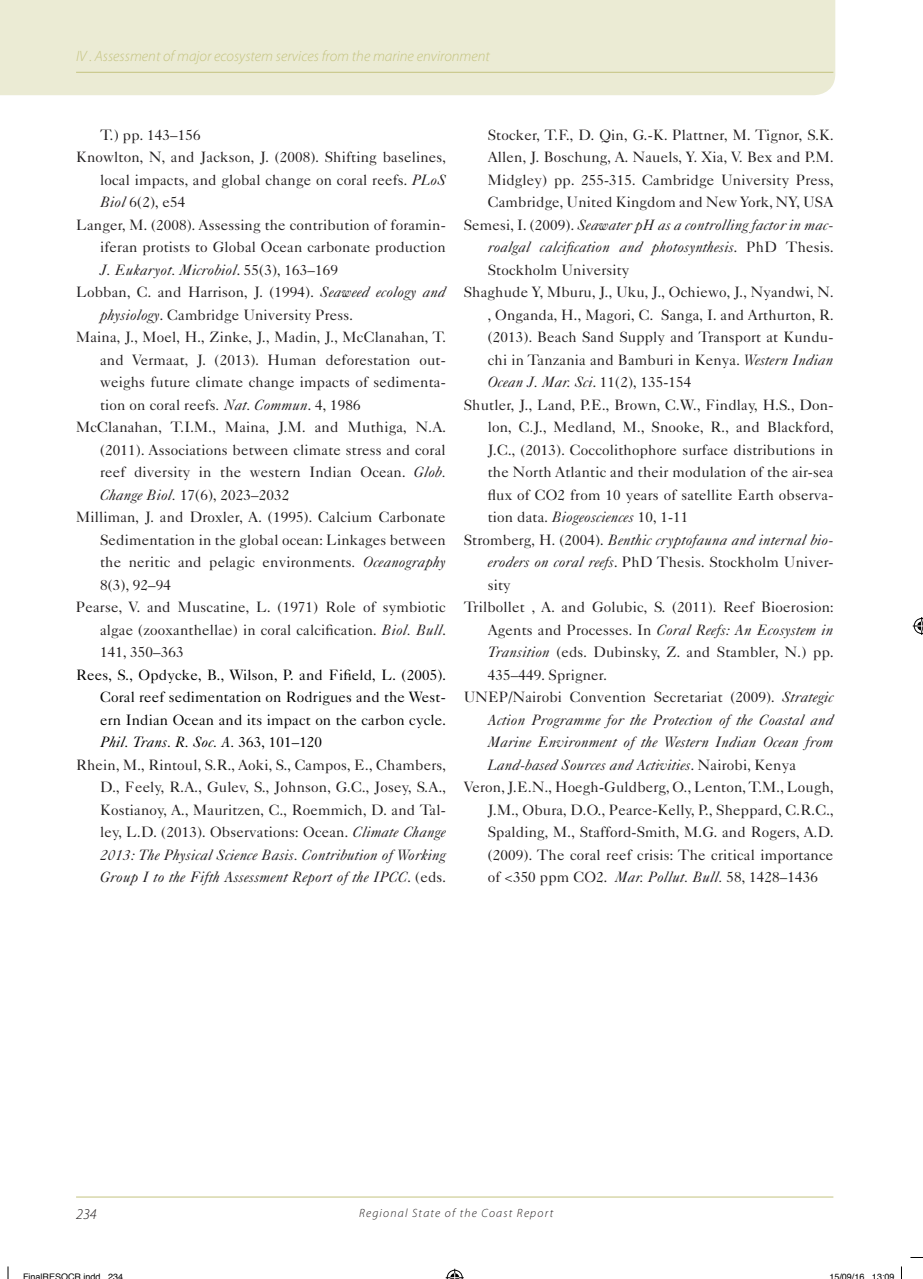
<style>
.page{position:relative;width:923px;height:1279px;background:#fff}
.page>*{position:absolute;margin:0;border:0;box-sizing:border-box;transform-origin:0 0}
.t1{font:15px "Caslon 540 LT Std";letter-spacing:.01em;color:#231f20}
.t2{font:italic 15px "Caslon 540 LT Std";letter-spacing:.01em;color:#231f20}
.t3{font:15px "Caslon 540 LT Std";letter-spacing:.01em;color:#000}
.t4{font:italic 300 15px "Myriad Pro";color:#c4c380}
.t5{font:italic 15px "Caslon 540 LT Std";letter-spacing:.01em;color:#000}
.t6{font:italic 300 15px "Myriad Pro";color:#231f20}
.t7{font:italic 300 12px "Myriad Pro";letter-spacing:.1em;color:#231f20}
.t8{font:9px "Helvetica";color:#000}
.s1{font-style:italic}
.s2{font-style:normal}
</style>
<div class="page">
<div style="left:0;top:0;width:835px;height:95px;background:#ebebd4"></div>
<hr style="left:76px;top:72px;width:757px;height:1px;background:#c4c380">
<hr style="left:76px;top:1197px;width:757px;height:1px;background:#c4c380">
<svg style="left:910px;top:1257px;width:12px;height:1px"></svg>
<svg style="left:7px;top:1266px;width:2px;height:13px"></svg>
<svg style="left:901px;top:1266px;width:1px;height:13px"></svg>
<svg style="left:445px;top:1269px;width:18px;height:10px"></svg>
<svg style="left:912px;top:617px;width:10px;height:18px"></svg>
<p class="t4" style="left:76px;top:47px;width:415px">IV . Assessment of major ecosystem services from the marine environment</p>
<p class="t1" style="left:100px;top:126px;width:102px">T.) pp. 143–156</p>
<p class="t1" style="left:76px;top:148px;width:371px">Knowlton, N, and Jackson, J. (2008). Shifting baselines,</p>
<p class="t1" style="left:100px;top:171px;width:347px">local impacts, and global change on coral reefs. <span class="s1">PLoS</span></p>
<p class="t1" style="left:100px;top:193px;width:87px"><span class="s1">Biol</span> 6(2), e54</p>
<p class="t1" style="left:76px;top:216px;width:371px">Langer, M. (2008). Assessing the contribution of foramin-</p>
<p class="t1" style="left:100px;top:238px;width:347px">iferan protists to Global Ocean carbonate production</p>
<p class="t2" style="left:100px;top:261px;width:239px">J. Eukaryot. Microbiol<span class="s2">. 55(3), 163–169</span></p>
<p class="t1" style="left:76px;top:283px;width:371px">Lobban, C. and Harrison, J. (1994). <span class="s1">Seaweed ecology and</span></p>
<p class="t1" style="left:100px;top:306px;width:255px"><span class="s1">physiology</span>. Cambridge University Press.</p>
<p class="t1" style="left:76px;top:328px;width:371px">Maina, J., Moel, H., Zinke, J., Madin, J., McClanahan, T.</p>
<p class="t1" style="left:100px;top:351px;width:347px">and Vermaat, J. (2013). Human deforestation out-</p>
<p class="t1" style="left:100px;top:373px;width:347px">weighs future climate change impacts of sedimenta-</p>
<p class="t1" style="left:100px;top:396px;width:262px">tion on coral reefs<span class="s1">. Nat. Commun</span>. 4, 1986</p>
<p class="t1" style="left:76px;top:418px;width:372px">McClanahan, T.I.M., Maina, J.M. and Muthiga, N.A.</p>
<p class="t1" style="left:100px;top:441px;width:347px">(2011). Associations between climate stress and coral</p>
<p class="t1" style="left:100px;top:463px;width:347px">reef diversity in the western Indian Ocean. <span class="s1">Glob.</span></p>
<p class="t1" style="left:100px;top:486px;width:191px"><span class="s1">Change Biol.</span> 17(6), 2023–2032</p>
<p class="t1" style="left:76px;top:508px;width:371px">Milliman, J. and Droxler, A. (1995). Calcium Carbonate</p>
<p class="t1" style="left:100px;top:531px;width:347px">Sedimentation in the global ocean: Linkages between</p>
<p class="t1" style="left:100px;top:553px;width:347px">the neritic and pelagic environments<span class="s1">. Oceanography</span></p>
<p class="t1" style="left:100px;top:576px;width:72px">8(3), 92–94</p>
<p class="t1" style="left:76px;top:598px;width:371px">Pearse, V. and Muscatine, L. (1971) Role of symbiotic</p>
<p class="t1" style="left:100px;top:621px;width:347px">algae (zooxanthellae) in coral calcification. <span class="s1">Biol. Bull</span>.</p>
<p class="t1" style="left:100px;top:643px;width:85px">141, 350–363</p>
<p class="t3" style="left:76px;top:666px;width:372px">Rees, S., Opdycke, B., Wilson, P. and Fifield, L. (2005).</p>
<p class="t3" style="left:100px;top:688px;width:347px">Coral reef sedimentation on Rodrigues and the West-</p>
<p class="t3" style="left:100px;top:711px;width:348px">ern Indian Ocean and its impact on the carbon cycle.</p>
<p class="t5" style="left:100px;top:733px;width:223px">Phil. Trans. R. Soc. A. <span class="s2">363, 101–120</span></p>
<p class="t1" style="left:76px;top:756px;width:371px">Rhein, M., Rintoul, S.R., Aoki, S., Campos, E., Chambers,</p>
<p class="t1" style="left:100px;top:778px;width:348px">D., Feely, R.A., Gulev, S., Johnson, G.C., Josey, S.A.,</p>
<p class="t1" style="left:100px;top:801px;width:347px">Kostianoy, A., Mauritzen, C., Roemmich, D. and Tal-</p>
<p class="t1" style="left:100px;top:823px;width:347px">ley, L.D. (2013). Observations: Ocean. <span class="s1">Climate Change</span></p>
<p class="t2" style="left:100px;top:846px;width:347px">2013: The Physical Science Basis. Contribution of Working</p>
<p class="t2" style="left:100px;top:868px;width:347px">Group I to the Fifth Assessment Report of the IPCC<span class="s2">. (eds.</span></p>
<p class="t1" style="left:487px;top:126px;width:348px">Stocker, T.F., D. Qin, G.-K. Plattner, M. Tignor, S.K.</p>
<p class="t1" style="left:487px;top:148px;width:348px">Allen, J. Boschung, A. Nauels, Y. Xia, V. Bex and P.M.</p>
<p class="t1" style="left:487px;top:171px;width:347px">Midgley) pp. 255-315. Cambridge University Press,</p>
<p class="t1" style="left:487px;top:193px;width:347px">Cambridge, United Kingdom and New York, NY, USA</p>
<p class="t2" style="left:463px;top:216px;width:371px"><span class="s2">Semesi, I. (2009).</span> Seawater pH as a controlling factor in mac-</p>
<p class="t2" style="left:487px;top:238px;width:347px">roalgal calcification and photosynthesis<span class="s2">. PhD Thesis.</span></p>
<p class="t1" style="left:487px;top:261px;width:143px">Stockholm University</p>
<p class="t1" style="left:463px;top:283px;width:371px">Shaghude Y, Mburu, J., Uku, J., Ochiewo, J., Nyandwi, N.</p>
<p class="t1" style="left:487px;top:306px;width:348px">, Onganda, H., Magori, C. Sanga, I. and Arthurton, R.</p>
<p class="t1" style="left:487px;top:328px;width:347px">(2013). Beach Sand Supply and Transport at Kundu-</p>
<p class="t1" style="left:487px;top:351px;width:347px">chi in Tanzania and Bamburi in Kenya. <span class="s1">Western Indian</span></p>
<p class="t2" style="left:487px;top:373px;width:205px">Ocean J. Mar. Sci<span class="s2">. 11(2), 135-154</span></p>
<p class="t1" style="left:463px;top:396px;width:371px">Shutler, J., Land, P.E., Brown, C.W., Findlay, H.S., Don-</p>
<p class="t1" style="left:487px;top:418px;width:347px">lon, C.J., Medland, M., Snooke, R., and Blackford,</p>
<p class="t1" style="left:487px;top:441px;width:347px">J.C., (2013). Coccolithophore surface distributions in</p>
<p class="t1" style="left:487px;top:463px;width:347px">the North Atlantic and their modulation of the air-sea</p>
<p class="t1" style="left:487px;top:486px;width:347px">flux of CO2 from 10 years of satellite Earth observa-</p>
<p class="t1" style="left:487px;top:508px;width:202px">tion data. <span class="s1">Biogeosciences</span> 10, 1-11</p>
<p class="t2" style="left:463px;top:531px;width:371px"><span class="s2">Stromberg, H. (2004).</span> Benthic cryptofauna and internal bio-</p>
<p class="t1" style="left:487px;top:553px;width:347px"><span class="s1">eroders on coral reefs</span>. PhD Thesis. Stockholm Univer-</p>
<p class="t1" style="left:487px;top:576px;width:24px">sity</p>
<p class="t1" style="left:463px;top:598px;width:372px">Trilbollet , A. and Golubic, S. (2011). Reef Bioerosion:</p>
<p class="t2" style="left:487px;top:621px;width:347px"><span class="s2">Agents and Processes. In</span> Coral Reefs: An Ecosystem in</p>
<p class="t1" style="left:487px;top:643px;width:347px"><span class="s1">Transition</span> (eds. Dubinsky, Z. and Stambler, N.) pp.</p>
<p class="t1" style="left:487px;top:666px;width:121px">435–449. Sprigner.</p>
<p class="t1" style="left:463px;top:688px;width:371px">UNEP/Nairobi Convention Secretariat (2009). <span class="s1">Strategic</span></p>
<p class="t2" style="left:487px;top:711px;width:347px">Action Programme for the Protection of the Coastal and</p>
<p class="t2" style="left:487px;top:733px;width:347px">Marine Environment of the Western Indian Ocean from</p>
<p class="t2" style="left:487px;top:756px;width:310px">Land-based Sources and Activities<span class="s2">. Nairobi, Kenya</span></p>
<p class="t1" style="left:463px;top:778px;width:371px">Veron, J.E.N., Hoegh-Guldberg, O., Lenton, T.M., Lough,</p>
<p class="t1" style="left:487px;top:801px;width:348px">J.M., Obura, D.O., Pearce-Kelly, P., Sheppard, C.R.C.,</p>
<p class="t1" style="left:487px;top:823px;width:347px">Spalding, M., Stafford-Smith, M.G. and Rogers, A.D.</p>
<p class="t1" style="left:487px;top:846px;width:347px">(2009). The coral reef crisis: The critical importance</p>
<p class="t1" style="left:487px;top:868px;width:331px">of &lt;350 ppm CO2. <span class="s1">Mar. Pollut. Bull.</span> 58, 1428–1436</p>
<p class="t6" style="left:76px;top:1205px;width:22px">234</p>
<p class="t7" style="left:359px;top:1206px;width:196px">Regional State of the Coast Report</p>
<p class="t8" style="left:23px;top:1270px;width:102px">FinalRESOCR indd 234</p>
<p class="t8" style="left:829px;top:1270px;width:67px">15/09/16 13:09</p>
</div>
